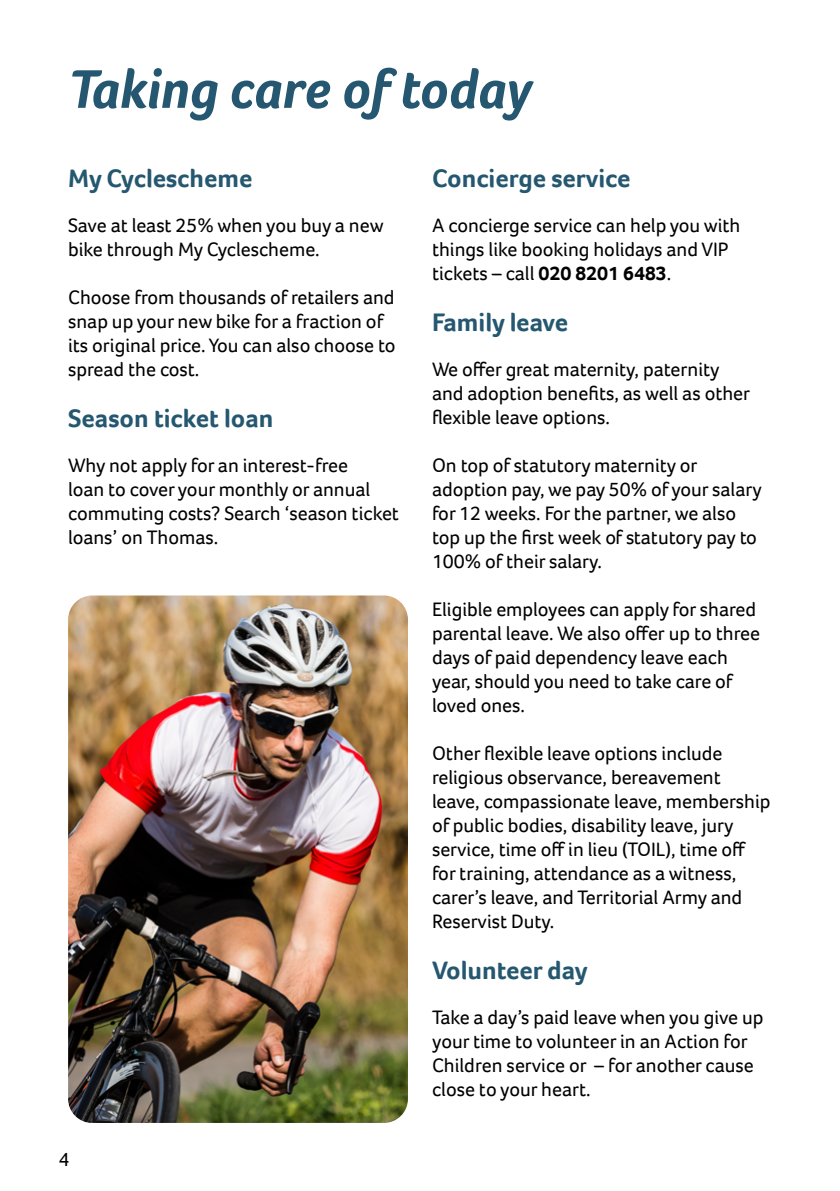
<style>
.page{position:relative;width:840px;height:1191px;background:#fff}
.page>*{position:absolute;margin:0;border:0;box-sizing:border-box;transform-origin:0 0}
.t1{font:italic 700 56px "Foco";color:#255870}
.t2{font:700 26px "Foco";color:#255870}
.t3{font:20px/24px "Foco";color:#000}
.s1{font-weight:700}
</style>
<div class="page">
<hr style="left:839px;top:0;width:1px;height:1191px;background:#93d6df">
<img style="left:68px;top:595px;width:340px;height:528px">
<h1 class="t1" style="left:68px;top:52px;width:465px">Taking care of today</h1>
<h2 class="t2" style="left:68px;top:161px;width:186px">My Cyclescheme</h2>
<p class="t3" style="left:68px;top:213px;width:317px">Save at least 25% when you buy a new bike through My Cyclescheme.</p>
<p class="t3" style="left:68px;top:285px;width:329px">Choose from thousands of retailers and snap up your new bike for a fraction of its original price. You can also choose to spread the cost.</p>
<h2 class="t2" style="left:68px;top:401px;width:207px">Season ticket loan</h2>
<p class="t3" style="left:68px;top:453px;width:332px">Why not apply for an interest-free<br>loan to cover your monthly or annual commuting costs? Search ‘season ticket loans’ on Thomas.</p>
<p class="t3" style="left:59px;top:1146px;width:12px">4</p>
<h2 class="t2" style="left:432px;top:161px;width:200px">Concierge service</h2>
<p class="t3" style="left:432px;top:213px;width:310px">A concierge service can help you with things like booking holidays and VIP tickets – call <span class="s1">020 8201 6483</span>.</p>
<h2 class="t2" style="left:432px;top:305px;width:138px">Family leave</h2>
<p class="t3" style="left:432px;top:357px;width:319px">We offer great maternity, paternity and adoption benefits, as well as other flexible leave options.</p>
<p class="t3" style="left:432px;top:453px;width:331px">On top of statutory maternity or adoption pay, we pay 50% of your salary for 12 weeks. For the partner, we also top up the first week of statutory pay to 100% of their salary.</p>
<p class="t3" style="left:432px;top:597px;width:329px">Eligible employees can apply for shared parental leave. We also offer up to three days of paid dependency leave each year, should you need to take care of loved ones.</p>
<p class="t3" style="left:432px;top:741px;width:340px">Other flexible leave options include religious observance, bereavement leave, compassionate leave, membership of public bodies, disability leave, jury service, time off in lieu (TOIL), time off for training, attendance as a witness, carer’s leave, and Territorial Army and Reservist Duty.</p>
<h2 class="t2" style="left:432px;top:953px;width:157px">Volunteer day</h2>
<p class="t3" style="left:432px;top:1004px;width:333px">Take a day’s paid leave when you give up your time to volunteer in an Action for Children service or – for another cause close to your heart.</p>
</div>
